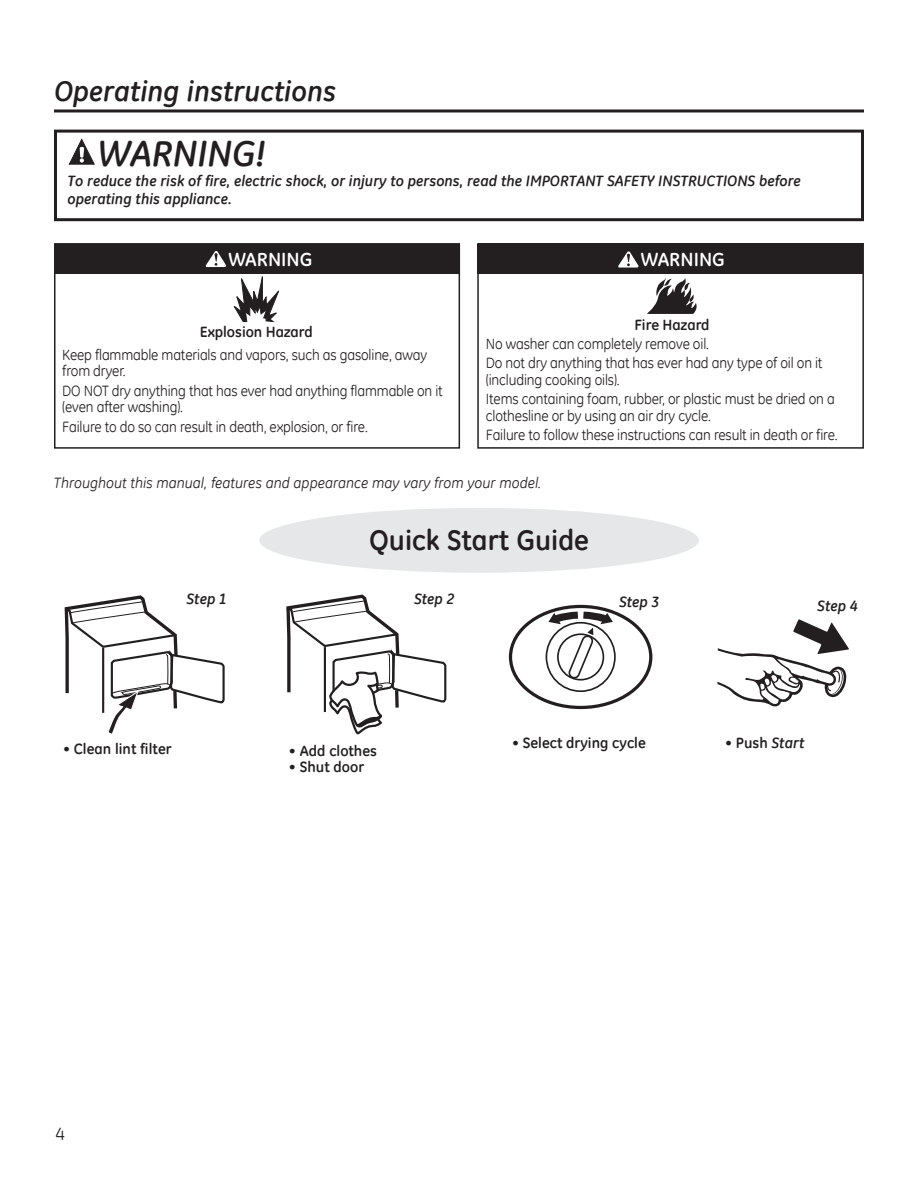
<style>
.page{position:relative;width:918px;height:1188px;background:#fff}
.page>*{position:absolute;margin:0;border:0;box-sizing:border-box;transform-origin:0 0}
.t1{font:italic 700 36px "GE Inspira";color:#231f20}
.t2{font:italic 700 28.5px "GE Inspira";color:#231f20}
.t3{font:700 28.5px "GE Inspira";color:#231f20}
.t4{font:700 19.2px "GE Inspira";color:#fff}
.t5{font:18px "GE Inspira";color:#231f20}
.t6{font:15px/19.5px "GE Inspira";letter-spacing:-.01em;color:#231f20;scale:.95 1}
.t7{font:italic 700 15px/18px "GE Inspira";color:#231f20}
.t8{font:700 15px "GE Inspira";color:#231f20}
.t9{font:italic 15px "GE Inspira";color:#231f20}
.s1{font-style:italic}
</style>
<div class="page">
<svg style="left:65px;top:595px;width:160px;height:139px"></svg>
<svg style="left:286px;top:594px;width:161px;height:141px"></svg>
<svg style="left:717px;top:619px;width:132px;height:88px"></svg>
<div style="left:509px;top:605px;width:143px;height:104px;border:3px solid #231f20;border-radius:50%"></div>
<div style="left:546px;top:622px;width:70px;height:70px;border:2px solid #231f20;border-radius:50%"></div>
<div style="left:557px;top:633px;width:47px;height:48px;border:2px solid #231f20;border-radius:50%"></div>
<svg style="left:548px;top:612px;width:65px;height:66px"></svg>
<svg style="left:68px;top:139px;width:27px;height:26px"></svg>
<div style="left:55px;top:244px;width:404px;height:30px;background:#231f20"></div>
<svg style="left:206px;top:251px;width:20px;height:16px"></svg>
<div style="left:478px;top:244px;width:385px;height:30px;background:#231f20"></div>
<svg style="left:618px;top:251px;width:21px;height:17px"></svg>
<svg style="left:234px;top:277px;width:45px;height:45px"></svg>
<div style="left:54px;top:243px;width:406px;height:206px;border:2px solid #231f20"></div>
<svg style="left:647px;top:278px;width:50px;height:36px"></svg>
<div style="left:54px;top:130px;width:810px;height:91px;border:3px solid #231f20"></div>
<hr style="left:54px;top:109px;width:810px;height:3px;background:#231f20">
<div style="left:259px;top:508px;width:440px;height:65px;background:#e6e7e8;border-radius:50%"></div>
<div style="left:477px;top:243px;width:387px;height:206px;border:2px solid #231f20"></div>
<h2 class="t2" style="left:54px;top:74px;width:284px">Operating instructions</h2>
<h1 class="t1" style="left:98px;top:132px;width:169px">WARNING!</h1>
<p class="t7" style="left:68px;top:171px;width:735px">To reduce the risk of fire, electric shock, or injury to persons, read the IMPORTANT SAFETY INSTRUCTIONS before operating this appliance.</p>
<p class="t4" style="left:228px;top:248px;width:86px">WARNING</p>
<p class="t4" style="left:641px;top:248px;width:86px">WARNING</p>
<p class="t8" style="left:634px;top:316px;width:77px">Fire Hazard</p>
<p class="t8" style="left:200px;top:323px;width:115px">Explosion Hazard</p>
<p class="t6" style="left:486px;top:334px;width:356px">No washer can completely remove oil.<br>Do not dry anything that has ever had any type of oil on it</p>
<p class="t6" style="left:486px;top:370px;width:369px">(including cooking oils).<br>Items containing foam, rubber, or plastic must be dried on a</p>
<p class="t6" style="left:486px;top:406px;width:372px">clothesline or by using an air dry cycle.<br>Failure to follow these instructions can result in death or fire.</p>
<p class="t9" style="left:54px;top:474px;width:489px">Throughout this manual, features and appearance may vary from your model.</p>
<p class="t6" style="left:62px;top:346px;width:386px;line-height:16.5px">Keep flammable materials and vapors, such as gasoline, away from dryer.</p>
<p class="t6" style="left:62px;top:382px;width:402px;line-height:16.5px">DO NOT dry anything that has ever had anything flammable on it (even after washing).</p>
<p class="t6" style="left:62px;top:417px;width:323px">Failure to do so can result in death, explosion, or fire.</p>
<h2 class="t3" style="left:369px;top:524px;width:221px">Quick Start Guide</h2>
<p class="t7" style="left:187px;top:590px;width:41px">Step 1</p>
<p class="t7" style="left:414px;top:590px;width:41px">Step 2</p>
<p class="t7" style="left:619px;top:593px;width:41px">Step 3</p>
<p class="t7" style="left:817px;top:596px;width:42px">Step 4</p>
<p class="t8" style="left:63px;top:740px;width:110px">• Clean lint filter</p>
<p class="t8" style="left:512px;top:734px;width:135px">• Select drying cycle</p>
<p class="t8" style="left:725px;top:734px;width:81px">• Push <span class="s1">Start</span></p>
<p class="t8" style="left:289px;top:742px;width:90px">• Add clothes</p>
<p class="t8" style="left:289px;top:758px;width:77px">• Shut door</p>
<p class="t5" style="left:56px;top:1123px;width:11px">4</p>
</div>
